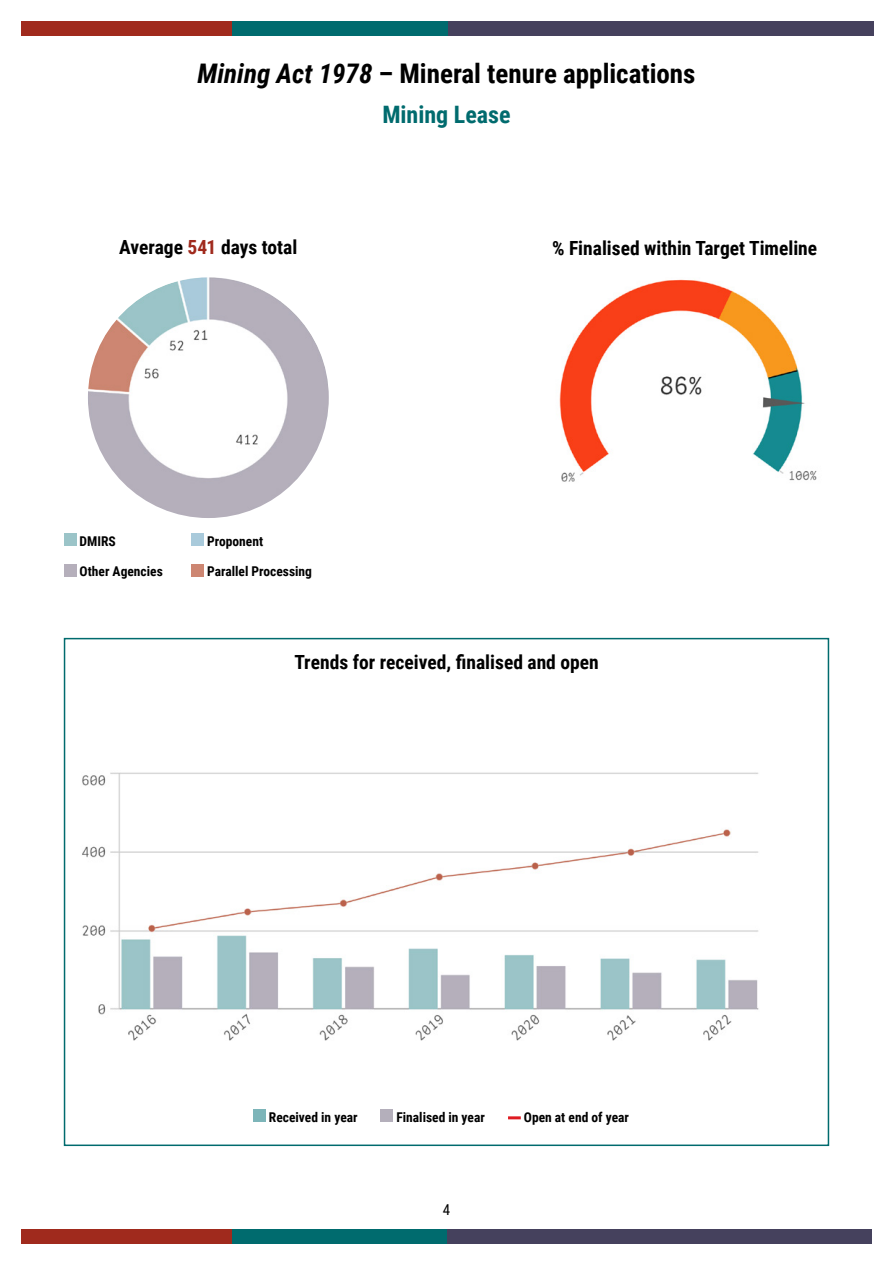
<style>
.page{position:relative;width:893px;height:1263px;background:#fff}
.page>*{position:absolute;margin:0;border:0;box-sizing:border-box;transform-origin:0 0}
._2__Sub_Heading{font:700 27px "Roboto Condensed";color:#000}
.Figure_heading{font:700 24px "Roboto Condensed";color:#006b6e}
.Table_heading{font:700 19.5px "Roboto Condensed";color:#000}
.t1{font:15px "Roboto Condensed";color:#000}
.Legend_Text_23{font:700 13.5px "Roboto Condensed";color:#000}
.Legend_text{font:700 13.5px "Roboto Condensed";color:#000}
.s1{font-style:italic}
.s2{color:#a02a1d}
</style>
<div class="page">
<div style="left:21px;top:21px;width:211px;height:14px;background:#a02a1d"></div>
<div style="left:447px;top:21px;width:427px;height:14px;background:#45415d"></div>
<div style="left:232px;top:21px;width:215px;height:14px;background:#006b6e"></div>
<div style="left:21px;top:1229px;width:211px;height:14px;background:#a02a1d"></div>
<div style="left:446px;top:1229px;width:426px;height:14px;background:#45415d"></div>
<div style="left:232px;top:1229px;width:214px;height:14px;background:#006b6e"></div>
<img style="left:88px;top:277px;width:241px;height:241px;border-radius:120px">
<div style="left:64px;top:533px;width:13px;height:13px;background:#9bc4c8"></div>
<div style="left:191px;top:533px;width:13px;height:13px;background:#a9cadb"></div>
<div style="left:64px;top:564px;width:13px;height:12px;background:#b5afbb"></div>
<div style="left:191px;top:564px;width:13px;height:12px;background:#cd8672"></div>
<img style="left:559px;top:279px;width:258px;height:203px">
<div style="left:253px;top:1109px;width:13px;height:13px;background:#7db5b9"></div>
<div style="left:381px;top:1109px;width:12px;height:13px;background:#b4afbb"></div>
<svg style="left:508px;top:1116px;width:13px;height:3px"></svg>
<img style="left:82px;top:772px;width:677px;height:269px">
<h2 class="_2__Sub_Heading" style="left:197px;top:54px;width:499px"><span class="s1">Mining Act 1978</span> – Mineral tenure applications</h2>
<p class="Figure_heading" style="left:382px;top:98px;width:130px">Mining Lease</p>
<p class="Table_heading" style="left:119px;top:234px;width:180px">Average <span class="s2">541</span> days total</p>
<p class="Legend_Text_23" style="left:80px;top:531px;width:38px">DMIRS</p>
<p class="Legend_Text_23" style="left:207px;top:531px;width:57px">Proponent</p>
<p class="Legend_Text_23" style="left:80px;top:562px;width:85px">Other Agencies</p>
<p class="Legend_Text_23" style="left:207px;top:562px;width:106px">Parallel Processing</p>
<p class="Table_heading" style="left:552px;top:235px;width:267px">% Finalised within Target Timeline</p>
<p class="Table_heading" style="left:294px;top:649px;width:306px">Trends for received, finalised and open</p>
<p class="Legend_text" style="left:269px;top:1108px;width:90px">Received in year</p>
<p class="Legend_text" style="left:396px;top:1108px;width:90px">Finalised in year</p>
<p class="Legend_text" style="left:524px;top:1108px;width:107px">Open at end of year</p>
<p class="t1" style="left:443px;top:1199px;width:9px">4</p>
</div>
